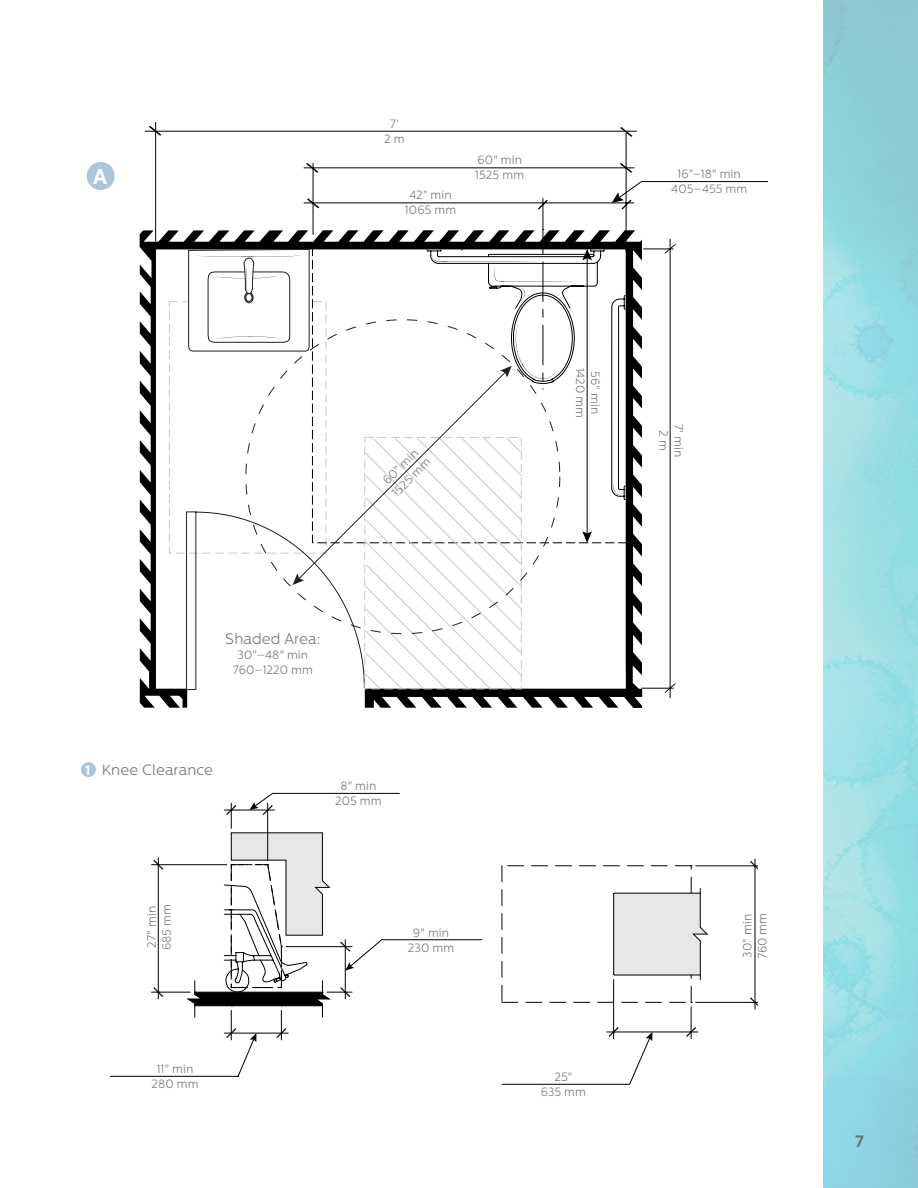
<style>
.page{position:relative;width:918px;height:1188px;background:#fff}
.page>*{position:absolute;margin:0;border:0;box-sizing:border-box;transform-origin:0 0}
.Circle_Letter{font:700 21px "Centrale Sans";color:#fff}
.Right_Page_Number{font:700 16.5px "Centrale Sans";color:#6d6e71}
.Dim_Title{font:300 15px "Centrale Sans";letter-spacing:.01em;color:#6d6e71}
.Circle_Number{font:700 13.5px "Centrale Sans";color:#fff}
.Dims{font:300 12px "Centrale Sans";letter-spacing:.01em;color:#6d6e71}
</style>
<div class="page">
<hr style="left:158px;top:858px;width:1px;height:141px;background:#000">
<hr style="left:152px;top:992px;width:38px;height:1px;background:#000">
<hr style="left:152px;top:864px;width:75px;height:1px;background:#000">
<svg style="left:153px;top:860px;width:10px;height:10px"></svg>
<svg style="left:153px;top:987px;width:10px;height:10px"></svg>
<svg style="left:110px;top:1040px;width:146px;height:37px"></svg>
<hr style="left:755px;top:859px;width:1px;height:150px;background:#000">
<hr style="left:696px;top:1002px;width:62px;height:1px;background:#000">
<hr style="left:696px;top:865px;width:62px;height:1px;background:#000">
<svg style="left:750px;top:861px;width:8px;height:9px"></svg>
<svg style="left:750px;top:997px;width:8px;height:9px"></svg>
<svg style="left:224px;top:1003px;width:475px;height:37px"></svg>
<svg style="left:686px;top:1027px;width:10px;height:10px"></svg>
<svg style="left:501px;top:865px;width:208px;height:138px"></svg>
<svg style="left:501px;top:1027px;width:151px;height:58px"></svg>
<svg style="left:185px;top:793px;width:298px;height:224px"></svg>
<svg style="left:140px;top:230px;width:502px;height:478px"></svg>
<svg style="left:188px;top:249px;width:122px;height:103px"></svg>
<svg style="left:611px;top:295px;width:15px;height:205px"></svg>
<hr style="left:304px;top:203px;width:330px;height:1px;background:#000">
<hr style="left:313px;top:163px;width:1px;height:72px;background:#000">
<hr style="left:626px;top:133px;width:1px;height:119px;background:#000">
<hr style="left:304px;top:168px;width:330px;height:1px;background:#000">
<svg style="left:306px;top:163px;width:12px;height:10px"></svg>
<svg style="left:620px;top:163px;width:12px;height:10px"></svg>
<svg style="left:307px;top:198px;width:12px;height:10px"></svg>
<hr style="left:643px;top:249px;width:31px;height:1px;background:#000">
<hr style="left:641px;top:688px;width:33px;height:1px;background:#000">
<hr style="left:670px;top:239px;width:1px;height:459px;background:#000">
<svg style="left:665px;top:244px;width:11px;height:10px"></svg>
<svg style="left:665px;top:683px;width:11px;height:10px"></svg>
<hr style="left:155px;top:122px;width:1px;height:120px;background:#000">
<hr style="left:145px;top:131px;width:492px;height:1px;background:#000">
<svg style="left:620px;top:127px;width:13px;height:10px"></svg>
<svg style="left:149px;top:126px;width:12px;height:10px"></svg>
<svg style="left:612px;top:181px;width:156px;height:29px"></svg>
<hr style="left:587px;top:257px;width:1px;height:278px;background:#000">
<svg style="left:582px;top:531px;width:10px;height:12px"></svg>
<svg style="left:298px;top:371px;width:209px;height:66px"></svg>
<svg style="left:186px;top:437px;width:336px;height:253px"></svg>
<svg style="left:427px;top:198px;width:177px;height:191px"></svg>
<div style="left:87px;top:162px;width:28px;height:28px;background:#abc6db;border-radius:50%"></div>
<div style="left:81px;top:762px;width:15px;height:15px;background:#abc6db;border-radius:50%"></div>
<p class="Circle_Letter" style="left:93px;top:164px;width:16px">A</p>
<p class="Dims" style="left:390px;top:117px;width:11px">7'</p>
<p class="Dims" style="left:384px;top:132px;width:22px">2 m</p>
<p class="Dims" style="left:409px;top:188px;width:44px">42" min</p>
<p class="Dims" style="left:405px;top:203px;width:53px">1065 mm</p>
<p class="Dims" style="left:477px;top:153px;width:46px">60" min</p>
<p class="Dims" style="left:475px;top:168px;width:50px">1525 mm</p>
<p class="Dims" style="left:678px;top:167px;width:65px">16"–18" min</p>
<p class="Dims" style="left:671px;top:182px;width:78px">405–455 mm</p>
<p class="Dims" style="left:380px;top:477px;width:46px;rotate:-45deg">60" min</p>
<p class="Dims" style="left:389px;top:490px;width:50px;rotate:-45deg">1525 mm</p>
<p class="Dim_Title" style="left:225px;top:630px;width:97px">Shaded Area:</p>
<p class="Dims" style="left:237px;top:648px;width:72px">30"–48" min</p>
<p class="Dims" style="left:233px;top:663px;width:82px">760–1220 mm</p>
<p class="Circle_Number" style="left:85px;top:762px;width:7px">1</p>
<p class="Dim_Title" style="left:102px;top:761px;width:113px">Knee Clearance</p>
<p class="Dims" style="left:341px;top:779px;width:38px">8" min</p>
<p class="Dims" style="left:335px;top:794px;width:48px">205 mm</p>
<p class="Dims" style="left:145px;top:948px;width:43px;rotate:-90deg">27" min</p>
<p class="Dims" style="left:160px;top:950px;width:48px;rotate:-90deg">685 mm</p>
<p class="Dims" style="left:413px;top:926px;width:38px">9" min</p>
<p class="Dims" style="left:408px;top:941px;width:48px">230 mm</p>
<p class="Dims" style="left:157px;top:1063px;width:38px">11" min</p>
<p class="Dims" style="left:152px;top:1078px;width:48px">280 mm</p>
<p class="Dims" style="left:587px;top:368px;width:52px;rotate:90deg">1420 mm</p>
<p class="Dims" style="left:602px;top:371px;width:44px;rotate:90deg">56" min</p>
<p class="Dims" style="left:685px;top:424px;width:35px;rotate:90deg">7' min</p>
<p class="Dims" style="left:670px;top:430px;width:22px;rotate:90deg">2 m</p>
<p class="Dims" style="left:555px;top:1070px;width:19px">25"</p>
<p class="Dims" style="left:541px;top:1085px;width:47px">635 mm</p>
<p class="Dims" style="left:741px;top:958px;width:45px;rotate:-90deg">30" min</p>
<p class="Dims" style="left:756px;top:959px;width:48px;rotate:-90deg">760 mm</p>
<p class="Right_Page_Number" style="left:855px;top:1131px;width:10px">7</p>
</div>
